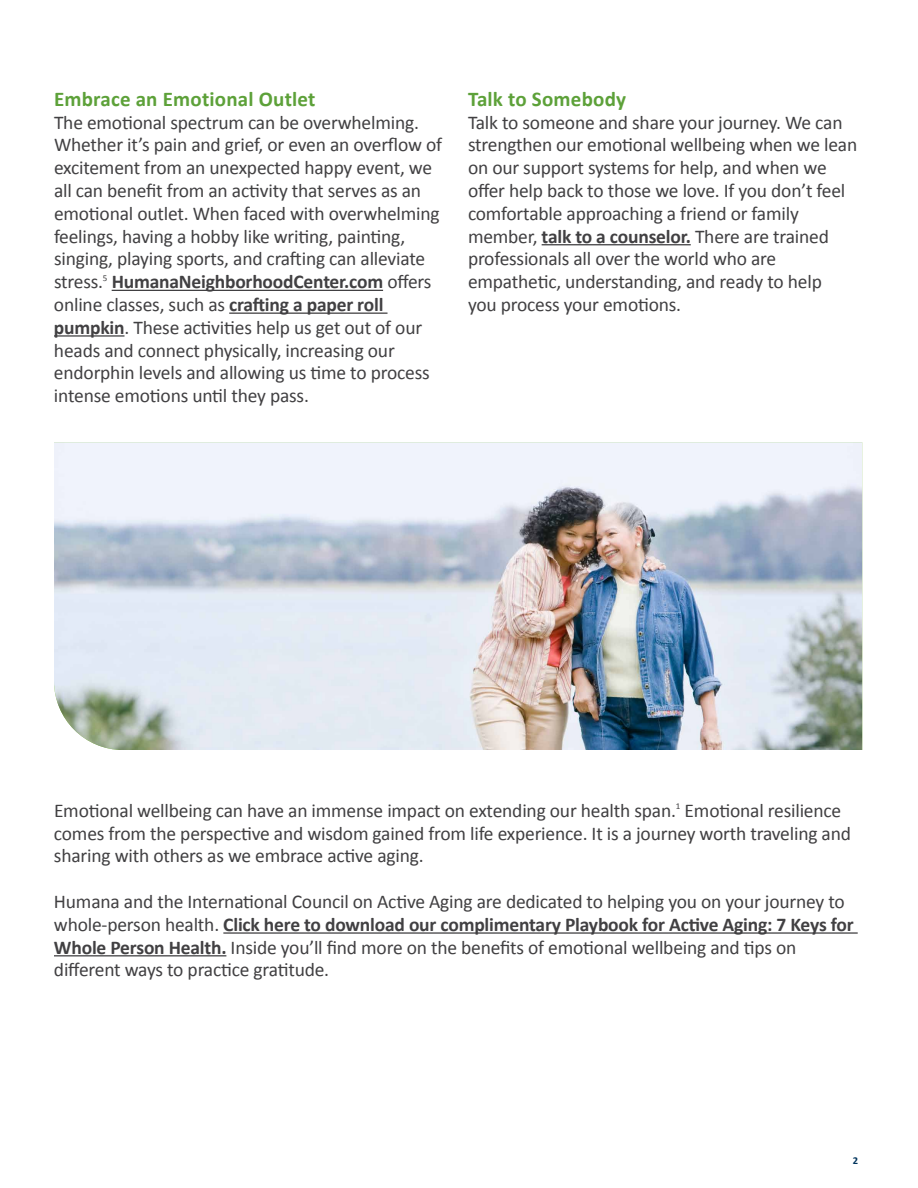
<style>
.page{position:relative;width:918px;height:1188px;background:#fff}
.page>*{position:absolute;margin:0;border:0;box-sizing:border-box;transform-origin:0 0}
.t1{font:700 21px "Calibri";letter-spacing:.01em;color:#5da139}
.t2{font:19.5px/22.8px "Calibri";letter-spacing:-.01em;color:#414042}
.t3{font:700 10.5px "Calibri";color:#00345c}
.s1{font-weight:700}
</style>
<div class="page">
<hr style="left:112px;top:290px;width:271px;height:1px;background:#414042">
<hr style="left:229px;top:313px;width:159px;height:1px;background:#414042">
<hr style="left:54px;top:335px;width:71px;height:2px;background:#414042">
<hr style="left:542px;top:244px;width:149px;height:1px;background:#414042">
<hr style="left:223px;top:932px;width:635px;height:2px;background:#414042">
<hr style="left:54px;top:955px;width:172px;height:1px;background:#414042">
<img style="left:54px;top:442px;width:808px;height:308px">
<p class="t1" style="left:54px;top:84px;width:263px">Embrace an Emotional Outlet</p>
<p class="t2" style="left:54px;top:110px;width:390px">The emotional spectrum can be overwhelming.<br>Whether it’s pain and grief, or even an overflow of excitement from an unexpected happy event, we all can benefit from an activity that serves as an emotional outlet. When faced with overwhelming feelings, having a hobby like writing, painting, singing, playing sports, and crafting can alleviate stress.<sup>5</sup> <span class="s1">HumanaNeighborhoodCenter.com</span> offers online classes, such as <span class="s1">crafting a paper roll pumpkin</span>. These activities help us get out of our heads and connect physically, increasing our endorphin levels and allowing us time to process intense emotions until they pass.</p>
<p class="t1" style="left:468px;top:84px;width:160px">Talk to Somebody</p>
<p class="t2" style="left:468px;top:110px;width:391px">Talk to someone and share your journey. We can strengthen our emotional wellbeing when we lean on our support systems for help, and when we offer help back to those we love. If you don’t feel comfortable approaching a friend or family member, <span class="s1">talk to a counselor.</span> There are trained professionals all over the world who are empathetic, understanding, and ready to help<br>you process your emotions.</p>
<p class="t2" style="left:54px;top:798px;width:799px">Emotional wellbeing can have an immense impact on extending our health span.<sup>1</sup> Emotional resilience comes from the perspective and wisdom gained from life experience. It is a journey worth traveling and sharing with others as we embrace active aging.</p>
<p class="t2" style="left:54px;top:890px;width:801px">Humana and the International Council on Active Aging are dedicated to helping you on your journey to whole-person health. <span class="s1">Click here to download our complimentary Playbook for Active Aging: 7 Keys for Whole Person Health.</span> Inside you’ll find more on the benefits of emotional wellbeing and tips on different ways to practice gratitude.</p>
<p class="t3" style="left:853px;top:1153px;width:7px">2</p>
</div>
